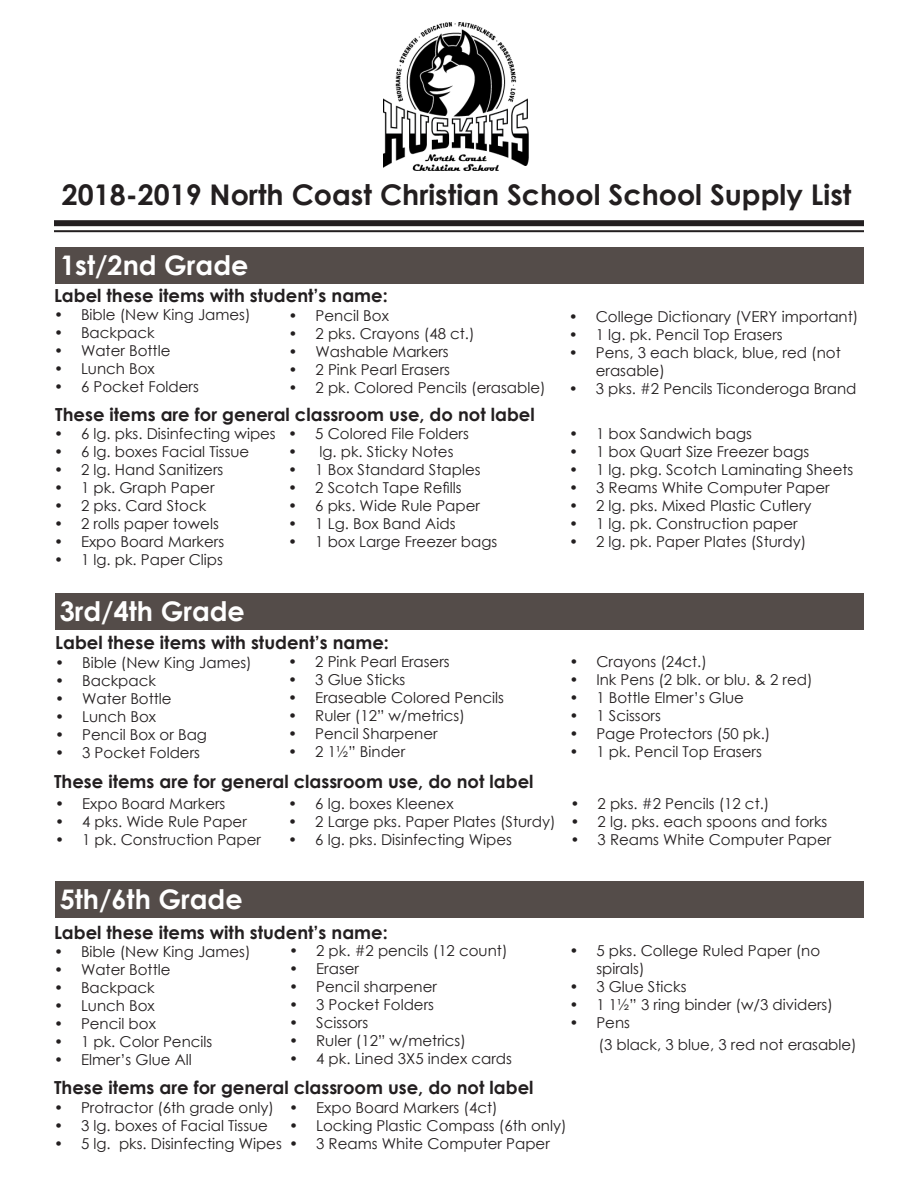
<style>
.page{position:relative;width:918px;height:1188px;background:#fff}
.page>*{position:absolute;margin:0;border:0;box-sizing:border-box;transform-origin:0 0}
.t1{font:700 28.5px "Century Gothic";color:#231f20}
.t2{font:700 27px "Century Gothic";color:#fff}
.t3{font:700 18px "Century Gothic";color:#231f20}
.t4{font:15px/18px "Century Gothic";color:#231f20}
</style>
<div class="page">
<img style="left:384px;top:22px;width:145px;height:149px">
<div style="left:54px;top:220px;width:810px;height:6px;background:#231f20"></div>
<hr style="left:54px;top:230px;width:810px;height:2px;background:#231f20">
<div style="left:55px;top:248px;width:809px;height:36px;background:#544c49"></div>
<div style="left:55px;top:594px;width:809px;height:36px;background:#544c49"></div>
<div style="left:55px;top:881px;width:809px;height:36px;background:#544c49"></div>
<p class="t1" style="left:62px;top:173px;width:791px">2018-2019 North Coast Christian School School Supply List</p>
<p class="t2" style="left:60px;top:245px;width:190px">1st/2nd Grade</p>
<p class="t3" style="left:54px;top:282px;width:335px">Label these items with student’s name:</p>
<p class="t4" style="left:54px;top:306px;width:198px">• Bible (New King James)</p>
<p class="t4" style="left:54px;top:324px;width:102px">• Backpack</p>
<p class="t4" style="left:54px;top:342px;width:118px">• Water Bottle</p>
<p class="t4" style="left:54px;top:360px;width:102px">• Lunch Box</p>
<p class="t4" style="left:54px;top:378px;width:146px">• 6 Pocket Folders</p>
<p class="t4" style="left:289px;top:306px;width:102px">• Pencil Box</p>
<p class="t4" style="left:289px;top:324px;width:188px">• 2 pks. Crayons (48 ct.)</p>
<p class="t4" style="left:289px;top:342px;width:162px">• Washable Markers</p>
<p class="t4" style="left:289px;top:360px;width:163px">• 2 Pink Pearl Erasers</p>
<p class="t4" style="left:289px;top:378px;width:259px">• 2 pk. Colored Pencils (erasable)</p>
<p class="t3" style="left:55px;top:400px;width:481px">These items are for general classroom use, do not label</p>
<p class="t4" style="left:54px;top:425px;width:223px">• 6 lg. pks. Disinfecting wipes</p>
<p class="t4" style="left:54px;top:443px;width:197px">• 6 lg. boxes Facial Tissue</p>
<p class="t4" style="left:54px;top:461px;width:171px">• 2 lg. Hand Sanitizers</p>
<p class="t4" style="left:54px;top:479px;width:162px">• 1 pk. Graph Paper</p>
<p class="t4" style="left:54px;top:497px;width:154px">• 2 pks. Card Stock</p>
<p class="t4" style="left:54px;top:515px;width:166px">• 2 rolls paper towels</p>
<p class="t4" style="left:54px;top:533px;width:172px">• Expo Board Markers</p>
<p class="t4" style="left:54px;top:551px;width:170px">• 1 lg. pk. Paper Clips</p>
<p class="t4" style="left:288px;top:425px;width:182px">• 5 Colored File Folders</p>
<p class="t4" style="left:288px;top:443px;width:167px">• lg. pk. Sticky Notes</p>
<p class="t4" style="left:288px;top:461px;width:194px">• 1 Box Standard Staples</p>
<p class="t4" style="left:288px;top:479px;width:175px">• 2 Scotch Tape Refills</p>
<p class="t4" style="left:288px;top:497px;width:193px">• 6 pks. Wide Rule Paper</p>
<p class="t4" style="left:288px;top:515px;width:169px">• 1 Lg. Box Band Aids</p>
<p class="t4" style="left:288px;top:533px;width:211px">• 1 box Large Freezer bags</p>
<p class="t2" style="left:60px;top:591px;width:187px">3rd/4th Grade</p>
<p class="t3" style="left:55px;top:629px;width:335px">Label these items with student’s name:</p>
<p class="t4" style="left:55px;top:654px;width:198px">• Bible (New King James)</p>
<p class="t4" style="left:55px;top:672px;width:102px">• Backpack</p>
<p class="t4" style="left:55px;top:690px;width:118px">• Water Bottle</p>
<p class="t4" style="left:55px;top:708px;width:102px">• Lunch Box</p>
<p class="t4" style="left:55px;top:726px;width:153px">• Pencil Box or Bag</p>
<p class="t4" style="left:55px;top:744px;width:146px">• 3 Pocket Folders</p>
<p class="t4" style="left:288px;top:652px;width:163px">• 2 Pink Pearl Erasers</p>
<p class="t4" style="left:288px;top:670px;width:119px">• 3 Glue Sticks</p>
<p class="t4" style="left:288px;top:688px;width:217px">• Eraseable Colored Pencils</p>
<p class="t4" style="left:288px;top:706px;width:178px">• Ruler (12” w/metrics)</p>
<p class="t4" style="left:288px;top:724px;width:151px">• Pencil Sharpener</p>
<p class="t4" style="left:288px;top:742px;width:118px">• 2 1½” Binder</p>
<p class="t3" style="left:54px;top:768px;width:481px">These items are for general classroom use, do not label</p>
<p class="t4" style="left:55px;top:794px;width:172px">• Expo Board Markers</p>
<p class="t4" style="left:55px;top:812px;width:193px">• 4 pks. Wide Rule Paper</p>
<p class="t4" style="left:55px;top:830px;width:207px">• 1 pk. Construction Paper</p>
<p class="t4" style="left:288px;top:794px;width:167px">• 6 lg. boxes Kleenex</p>
<p class="t4" style="left:288px;top:812px;width:269px">• 2 Large pks. Paper Plates (Sturdy)</p>
<p class="t4" style="left:288px;top:830px;width:225px">• 6 lg. pks. Disinfecting Wipes</p>
<p class="t2" style="left:60px;top:879px;width:185px">5th/6th Grade</p>
<p class="t3" style="left:54px;top:919px;width:335px">Label these items with student’s name:</p>
<p class="t4" style="left:54px;top:942px;width:198px">• Bible (New King James)</p>
<p class="t4" style="left:54px;top:960px;width:118px">• Water Bottle</p>
<p class="t4" style="left:54px;top:978px;width:102px">• Backpack</p>
<p class="t4" style="left:54px;top:996px;width:102px">• Lunch Box</p>
<p class="t4" style="left:54px;top:1014px;width:103px">• Pencil box</p>
<p class="t4" style="left:54px;top:1032px;width:160px">• 1 pk. Color Pencils</p>
<p class="t4" style="left:54px;top:1050px;width:139px">• Elmer’s Glue All</p>
<p class="t4" style="left:289px;top:941px;width:220px">• 2 pk. #2 pencils (12 count)</p>
<p class="t4" style="left:289px;top:959px;width:71px">• Eraser</p>
<p class="t4" style="left:289px;top:977px;width:149px">• Pencil sharpener</p>
<p class="t4" style="left:289px;top:995px;width:146px">• 3 Pocket Folders</p>
<p class="t4" style="left:289px;top:1013px;width:80px">• Scissors</p>
<p class="t4" style="left:289px;top:1031px;width:178px">• Ruler (12” w/metrics)</p>
<p class="t4" style="left:289px;top:1049px;width:224px">• 4 pk. Lined 3X5 index cards</p>
<p class="t3" style="left:54px;top:1073px;width:481px">These items are for general classroom use, do not label</p>
<p class="t4" style="left:569px;top:307px;width:291px">• College Dictionary (VERY important)</p>
<p class="t4" style="left:569px;top:325px;width:215px">• 1 lg. pk. Pencil Top Erasers</p>
<p class="t4" style="left:596px;top:343px;width:247px;text-indent:-27px">• Pens, 3 each black, blue, red (not erasable)</p>
<p class="t4" style="left:569px;top:379px;width:289px">• 3 pks. #2 Pencils Ticonderoga Brand</p>
<p class="t4" style="left:569px;top:425px;width:184px">• 1 box Sandwich bags</p>
<p class="t4" style="left:569px;top:443px;width:242px">• 1 box Quart Size Freezer bags</p>
<p class="t4" style="left:569px;top:461px;width:286px">• 1 lg. pkg. Scotch Laminating Sheets</p>
<p class="t4" style="left:569px;top:479px;width:262px">• 3 Reams White Computer Paper</p>
<p class="t4" style="left:569px;top:497px;width:244px">• 2 lg. pks. Mixed Plastic Cutlery</p>
<p class="t4" style="left:569px;top:515px;width:230px">• 1 lg. pk. Construction paper</p>
<p class="t4" style="left:569px;top:533px;width:239px">• 2 lg. pk. Paper Plates (Sturdy)</p>
<p class="t4" style="left:569px;top:652px;width:139px">• Crayons (24ct.)</p>
<p class="t4" style="left:569px;top:670px;width:245px">• Ink Pens (2 blk. or blu. &amp; 2 red)</p>
<p class="t4" style="left:569px;top:688px;width:176px">• 1 Bottle Elmer’s Glue</p>
<p class="t4" style="left:569px;top:706px;width:93px">• 1 Scissors</p>
<p class="t4" style="left:569px;top:724px;width:203px">• Page Protectors (50 pk.)</p>
<p class="t4" style="left:569px;top:742px;width:194px">• 1 pk. Pencil Top Erasers</p>
<p class="t4" style="left:571px;top:794px;width:200px">• 2 pks. #2 Pencils (12 ct.)</p>
<p class="t4" style="left:571px;top:812px;width:258px">• 2 lg. pks. each spoons and forks</p>
<p class="t4" style="left:571px;top:830px;width:262px">• 3 Reams White Computer Paper</p>
<p class="t4" style="left:596px;top:941px;width:225px;text-indent:-27px">• 5 pks. College Ruled Paper (no spirals)</p>
<p class="t4" style="left:569px;top:977px;width:119px">• 3 Glue Sticks</p>
<p class="t4" style="left:569px;top:995px;width:265px">• 1 1½” 3 ring binder (w/3 dividers)</p>
<p class="t4" style="left:598px;top:1012px;width:260px;line-height:21.6px;text-indent:-29px">• Pens<br>(3 black, 3 blue, 3 red not erasable)</p>
<p class="t4" style="left:54px;top:1098px;width:222px">• Protractor (6th grade only)</p>
<p class="t4" style="left:54px;top:1116px;width:216px">• 3 lg. boxes of Facial Tissue</p>
<p class="t4" style="left:54px;top:1134px;width:229px">• 5 lg. pks. Disinfecting Wipes</p>
<p class="t4" style="left:289px;top:1098px;width:210px">• Expo Board Markers (4ct)</p>
<p class="t4" style="left:289px;top:1116px;width:279px">• Locking Plastic Compass (6th only)</p>
<p class="t4" style="left:289px;top:1134px;width:262px">• 3 Reams White Computer Paper</p>
</div>
